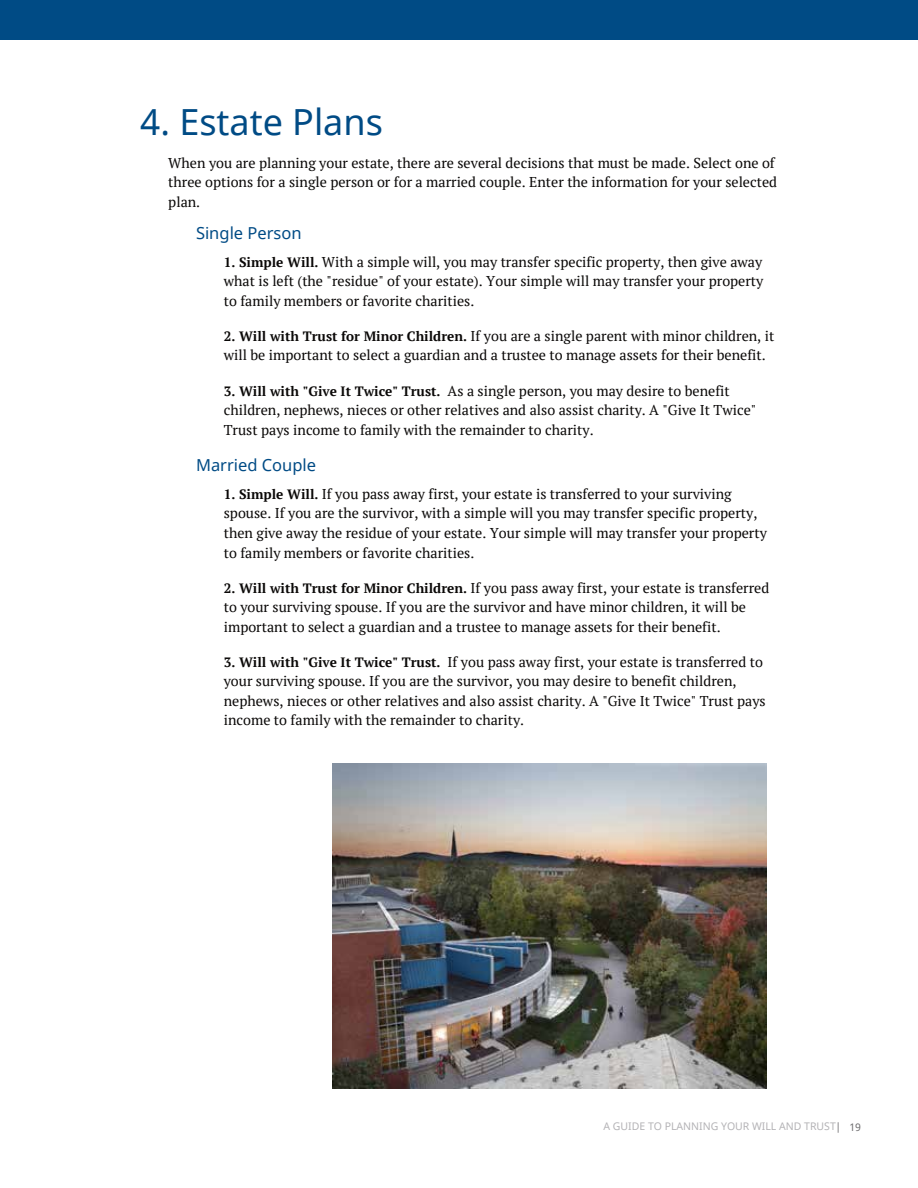
<style>
.page{position:relative;width:918px;height:1188px;background:#fff}
.page>*{position:absolute;margin:0;border:0;box-sizing:border-box;transform-origin:0 0}
.t1{font:36px "Noto Sans";color:#004b85}
.t2{font:16.5px "Noto Sans";color:#004b85}
.t3{font:14.25px/19.5px "PT Serif";color:#0a0807}
.t4{font:10.5px "Noto Sans";color:#b4b3b6}
.s1{font-weight:700;font-size:13.5px}
.s2{color:#6e6d6f}
</style>
<div class="page">
<div style="left:0;top:0;width:918px;height:40px;background:#004b85"></div>
<img style="left:333px;top:764px;width:433px;height:325px">
<h1 class="t1" style="left:141px;top:97px;width:244px">4. Estate Plans</h1>
<p class="t3" style="left:168px;top:153px;width:610px">When you are planning your estate, there are several decisions that must be made. Select one of three options for a single person or for a married couple. Enter the information for your selected plan.</p>
<p class="t2" style="left:196px;top:222px;width:107px">Single Person</p>
<p class="t3" style="left:224px;top:252px;width:541px;text-align:justify"><span class="s1">1. Simple Will.</span> With a simple will, you may transfer specific property, then give away what is left (the "residue" of your estate). Your simple will may transfer your property to family members or favorite charities.</p>
<p class="t3" style="left:224px;top:326px;width:552px"><span class="s1">2. Will with Trust for Minor Children.</span> If you are a single parent with minor children, it will be important to select a guardian and a trustee to manage assets for their benefit.</p>
<p class="t3" style="left:224px;top:381px;width:534px"><span class="s1">3. Will with "Give It Twice" Trust.</span> As a single person, you may desire to benefit children, nephews, nieces or other relatives and also assist charity. A "Give It Twice"<br>Trust pays income to family with the remainder to charity.</p>
<p class="t2" style="left:196px;top:454px;width:122px">Married Couple</p>
<p class="t3" style="left:224px;top:484px;width:545px"><span class="s1">1. Simple Will.</span> If you pass away first, your estate is transferred to your surviving spouse. If you are the survivor, with a simple will you may transfer specific property, then give away the residue of your estate. Your simple will may transfer your property to family members or favorite charities.</p>
<p class="t3" style="left:224px;top:578px;width:547px"><span class="s1">2. Will with Trust for Minor Children.</span> If you pass away first, your estate is transferred to your surviving spouse. If you are the survivor and have minor children, it will be important to select a guardian and a trustee to manage assets for their benefit.</p>
<p class="t3" style="left:224px;top:652px;width:543px"><span class="s1">3. Will with "Give It Twice" Trust.</span> If you pass away first, your estate is transferred to your surviving spouse. If you are the survivor, you may desire to benefit children, nephews, nieces or other relatives and also assist charity. A "Give It Twice" Trust pays income to family with the remainder to charity.</p>
<p class="t4" style="left:604px;top:1119px;width:259px">A GUIDE TO PLANNING YOUR WILL AND TRUST<span class="s2">| 19</span></p>
</div>
